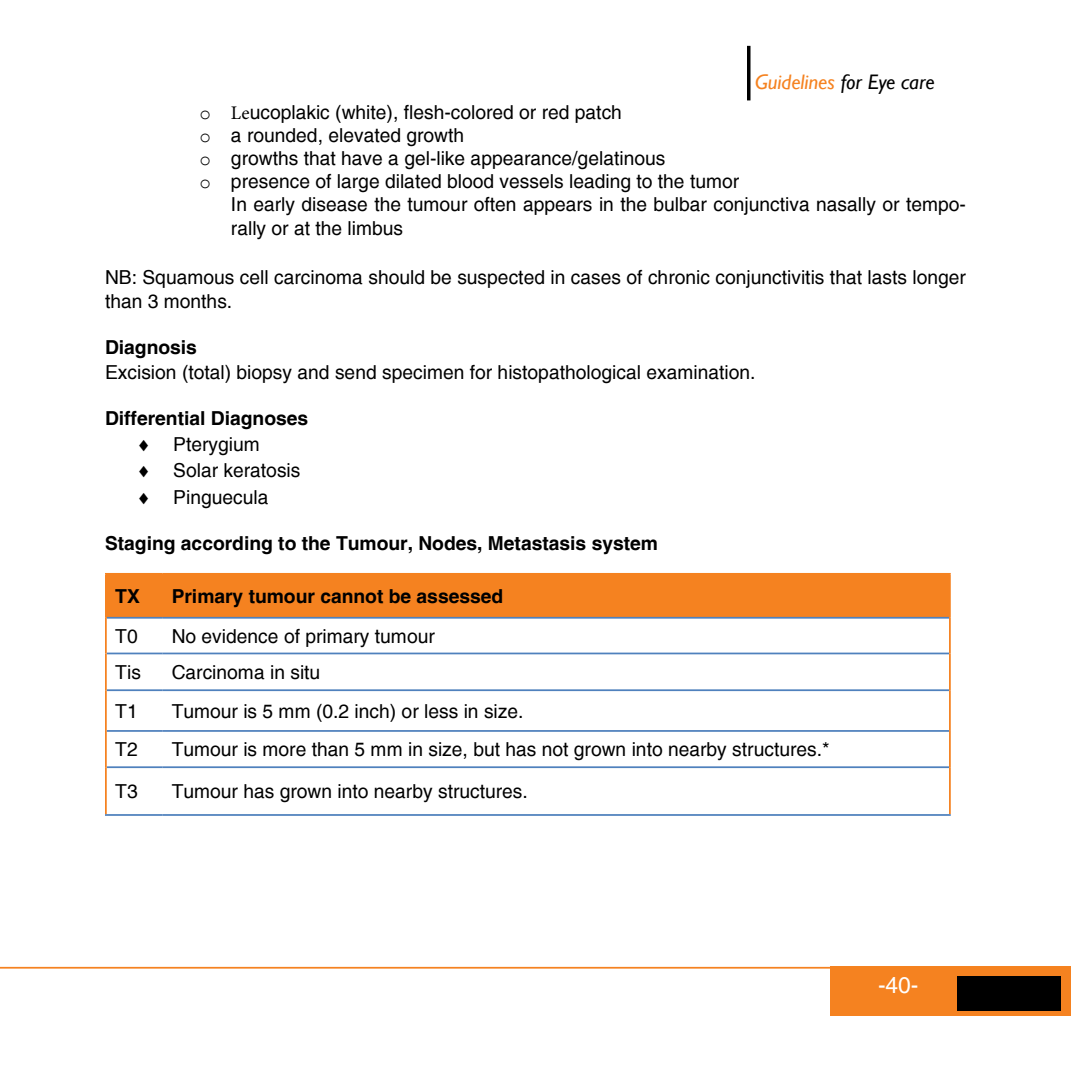
<style>
.page{position:relative;width:1071px;height:1071px;background:#fff}
.page>*{position:absolute;margin:0;border:0;box-sizing:border-box;transform-origin:0 0}
.t1{font:22.75px "Helvetica";color:#fff}
.t2{font:italic 21px "Gill Sans";color:#f58220}
.t3{font:19.25px/26.2px "Helvetica";color:#000}
.t4{font:700 19.25px "Helvetica";color:#000}
.s1{color:#000}
.s2{font-family:"Courier New"}
.s3{font-family:"Minion Pro"}
.s4{font-weight:700}
</style>
<div class="page">
<hr style="left:0;top:967px;width:840px;height:2px;background:#f58220">
<svg style="left:747px;top:46px;width:4px;height:54px"></svg>
<div style="left:831px;top:966px;width:240px;height:50px;background:#f58220"></div>
<div style="left:958px;top:976px;width:103px;height:35px;background:#000"></div>
<div style="left:107px;top:575px;width:842px;height:42px;background:#f58220"></div>
<hr style="left:107px;top:617px;width:55px;height:2px;background:#4f81bd">
<hr style="left:162px;top:617px;width:787px;height:2px;background:#4f81bd">
<hr style="left:107px;top:653px;width:55px;height:1px;background:#4f81bd">
<hr style="left:162px;top:653px;width:787px;height:1px;background:#4f81bd">
<hr style="left:107px;top:689px;width:55px;height:2px;background:#4f81bd">
<hr style="left:162px;top:689px;width:787px;height:2px;background:#4f81bd">
<hr style="left:107px;top:730px;width:55px;height:2px;background:#4f81bd">
<hr style="left:162px;top:730px;width:787px;height:2px;background:#4f81bd">
<hr style="left:107px;top:766px;width:55px;height:2px;background:#4f81bd">
<hr style="left:162px;top:766px;width:787px;height:2px;background:#4f81bd">
<hr style="left:105px;top:814px;width:57px;height:2px;background:#4f81bd">
<hr style="left:162px;top:814px;width:789px;height:2px;background:#4f81bd">
<hr style="left:105px;top:573px;width:57px;height:2px;background:#f58220">
<hr style="left:105px;top:575px;width:2px;height:43px;background:#f58220">
<hr style="left:162px;top:573px;width:789px;height:2px;background:#f58220">
<hr style="left:949px;top:575px;width:2px;height:43px;background:#f58220">
<hr style="left:105px;top:618px;width:2px;height:35px;background:#f58220">
<hr style="left:949px;top:618px;width:2px;height:35px;background:#f58220">
<hr style="left:105px;top:653px;width:2px;height:37px;background:#f58220">
<hr style="left:949px;top:653px;width:2px;height:37px;background:#f58220">
<hr style="left:105px;top:690px;width:2px;height:41px;background:#f58220">
<hr style="left:949px;top:690px;width:2px;height:41px;background:#f58220">
<hr style="left:105px;top:731px;width:2px;height:36px;background:#f58220">
<hr style="left:949px;top:731px;width:2px;height:36px;background:#f58220">
<hr style="left:105px;top:767px;width:2px;height:47px;background:#f58220">
<hr style="left:949px;top:767px;width:2px;height:47px;background:#f58220">
<p class="t2" style="left:755px;top:70px;width:181px">Guidelines <span class="s1">for Eye care</span></p>
<p class="t3" style="left:200px;top:99px;width:424px"><span class="s2">o</span> <span class="s3">Le</span>ucoplakic (white), flesh-colored or red patch</p>
<p class="t3" style="left:200px;top:122px;width:266px"><span class="s2">o</span> a rounded, elevated growth</p>
<p class="t3" style="left:200px;top:145px;width:467px"><span class="s2">o</span> growths that have a gel-like appearance/gelatinous</p>
<p class="t3" style="left:200px;top:169px;width:541px"><span class="s2">o</span> presence of large dilated blood vessels leading to the tumor</p>
<p class="t3" style="left:231px;top:192px;width:736px">In early disease the tumour often appears in the bulbar conjunctiva nasally or tempo-</p>
<p class="t3" style="left:231px;top:215px;width:174px">rally or at the limbus</p>
<p class="t3" style="left:105px;top:265px;width:862px;line-height:24.5px">NB: Squamous cell carcinoma should be suspected in cases of chronic conjunctivitis that lasts longer than 3 months.</p>
<p class="t4" style="left:105px;top:336px;width:93px">Diagnosis</p>
<p class="t3" style="left:105px;top:359px;width:652px">Excision (total) biopsy and send specimen for histopathological examination.</p>
<p class="t3" style="left:136px;top:405px;width:173px;text-indent:-31px"><span class="s4">Differential Diagnoses </span>♦ Pterygium<br>♦ Solar keratosis ♦ Pinguecula</p>
<p class="t4" style="left:105px;top:531px;width:555px">Staging according to the Tumour, Nodes, Metastasis system</p>
<p class="t4" style="left:115px;top:584px;width:26px">TX</p>
<p class="t4" style="left:172px;top:584px;width:333px">Primary tumour cannot be assessed</p>
<p class="t3" style="left:115px;top:623px;width:24px">T0</p>
<p class="t3" style="left:172px;top:623px;width:265px">No evidence of primary tumour</p>
<p class="t3" style="left:115px;top:659px;width:27px">Tis</p>
<p class="t3" style="left:172px;top:659px;width:150px">Carcinoma in situ</p>
<p class="t3" style="left:115px;top:698px;width:24px">T1</p>
<p class="t3" style="left:172px;top:698px;width:353px">Tumour is 5 mm (0.2 inch) or less in size.</p>
<p class="t3" style="left:115px;top:736px;width:24px">T2</p>
<p class="t3" style="left:172px;top:736px;width:659px">Tumour is more than 5 mm in size, but has not grown into nearby structures.*</p>
<p class="t3" style="left:115px;top:778px;width:24px">T3</p>
<p class="t3" style="left:172px;top:778px;width:358px">Tumour has grown into nearby structures.</p>
<p class="t1" style="left:878px;top:972px;width:42px">-40-</p>
</div>
